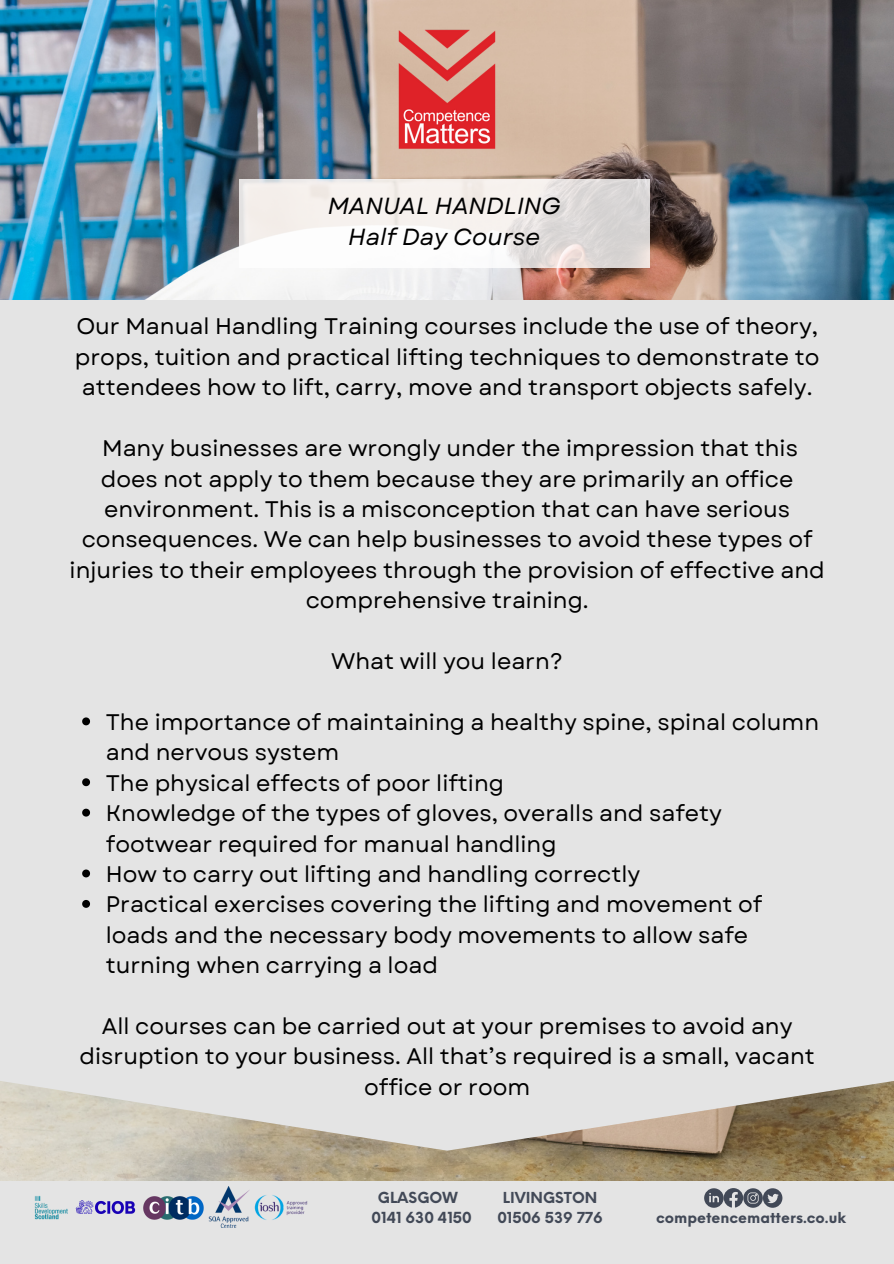
<style>
.page{position:relative;width:894px;height:1264px;background:#fff}
.page>*{position:absolute;margin:0;border:0;box-sizing:border-box;transform-origin:0 0}
.t1{font:italic 23.25px "Garet";color:#000}
.t2{font:22.5px/30.5px "Garet";color:#000}
.t3{font:700 14.85px "Neue Einstellung";color:#424957}
.t4{font:700 14.7px "Neue Einstellung";color:#424957}
</style>
<div class="page">
<img style="left:0;top:0;width:893px;height:1181px">
<div style="left:0;top:300px;width:893px;height:850px;background:#e4e4e4"></div>
<div style="left:0;top:1181px;width:893px;height:82px;background:#e4e4e4"></div>
<img style="left:144px;top:1196px;width:59px;height:23px">
<img style="left:208px;top:1186px;width:41px;height:41px">
<img style="left:249px;top:1175px;width:65px;height:45px">
<img style="left:75px;top:1200px;width:61px;height:14px">
<img style="left:34px;top:1195px;width:34px;height:25px">
<svg style="left:704px;top:1188px;width:78px;height:19px"></svg>
<img style="left:387px;top:5px;width:119px;height:170px">
<svg style="left:239px;top:180px;width:411px;height:88px"></svg>
<svg style="left:82px;top:717px;width:8px;height:8px"></svg>
<svg style="left:82px;top:778px;width:8px;height:8px"></svg>
<svg style="left:82px;top:808px;width:8px;height:8px"></svg>
<svg style="left:82px;top:869px;width:8px;height:8px"></svg>
<svg style="left:82px;top:900px;width:8px;height:7px"></svg>
<p class="t1" style="left:328px;top:189px;width:234px">MANUAL HANDLING</p>
<p class="t1" style="left:348px;top:220px;width:193px">Half Day Course</p>
<p class="t2" style="left:75px;top:311px;width:746px;text-align:center">Our Manual Handling Training courses include the use of theory, props, tuition and practical lifting techniques to demonstrate to attendees how to lift, carry, move and transport objects safely.</p>
<p class="t2" style="left:70px;top:433px;width:756px;text-align:center">Many businesses are wrongly under the impression that this does not apply to them because they are primarily an office environment. This is a misconception that can have serious consequences. We can help businesses to avoid these types of injuries to their employees through the provision of effective and comprehensive training.</p>
<p class="t2" style="left:331px;top:646px;width:233px">What will you learn?</p>
<p class="t2" style="left:106px;top:706px;width:714px">The importance of maintaining a healthy spine, spinal column and nervous system</p>
<p class="t2" style="left:106px;top:767px;width:399px">The physical effects of poor lifting</p>
<p class="t2" style="left:106px;top:798px;width:617px">Knowledge of the types of gloves, overalls and safety footwear required for manual handling</p>
<p class="t2" style="left:106px;top:859px;width:536px">How to carry out lifting and handling correctly</p>
<p class="t2" style="left:106px;top:889px;width:658px">Practical exercises covering the lifting and movement of loads and the necessary body movements to allow safe turning when carrying a load</p>
<p class="t2" style="left:80px;top:1011px;width:736px;text-align:center">All courses can be carried out at your premises to avoid any disruption to your business. All that’s required is a small, vacant office or room</p>
<p class="t3" style="left:378px;top:1183px;width:81px">GLASGOW</p>
<p class="t3" style="left:371px;top:1203px;width:102px">0141 630 4150</p>
<p class="t3" style="left:502px;top:1184px;width:96px">LIVINGSTON</p>
<p class="t3" style="left:497px;top:1203px;width:107px">01506 539 776</p>
<p class="t4" style="left:656px;top:1204px;width:191px">competencematters.co.uk</p>
</div>
